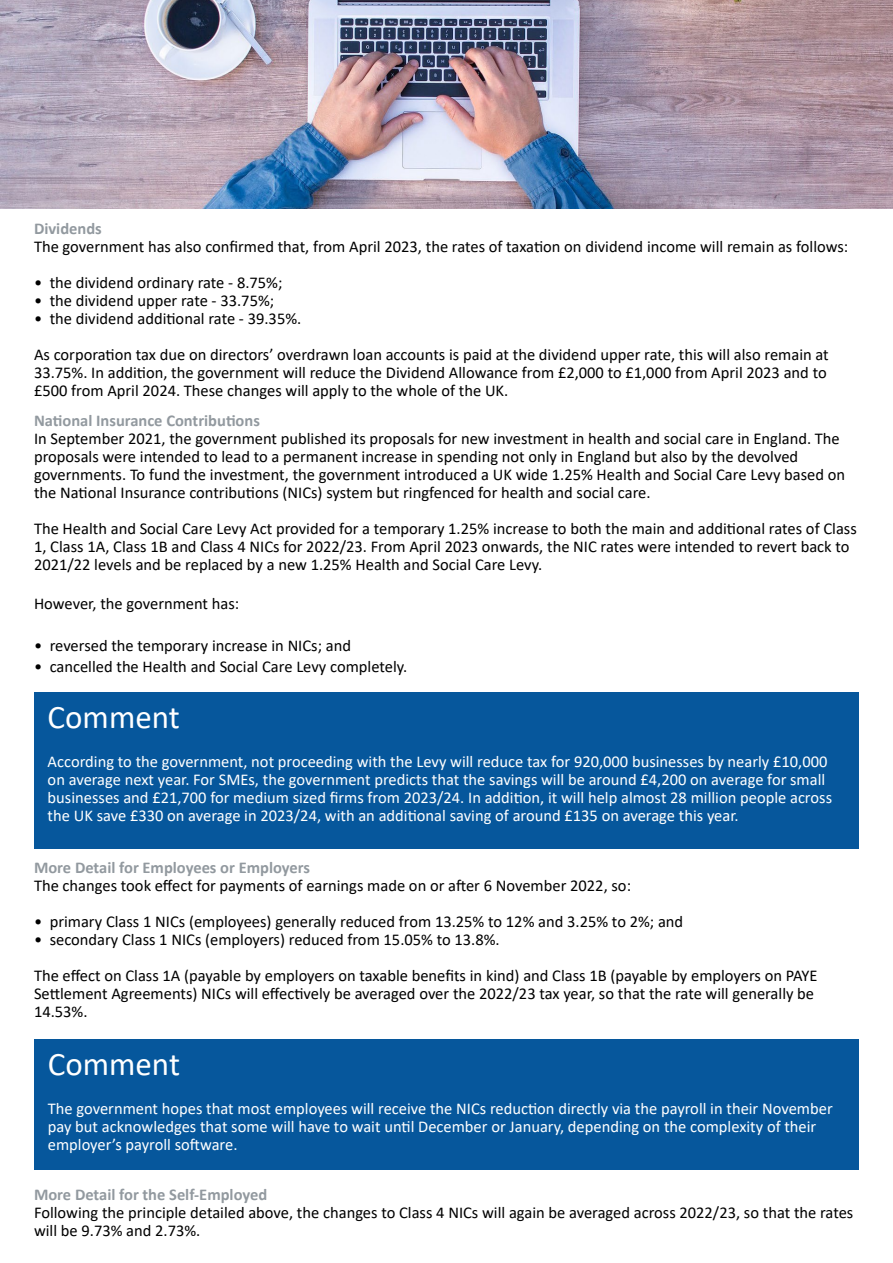
<style>
.page{position:relative;width:893px;height:1263px;background:#fff}
.page>*{position:absolute;margin:0;border:0;box-sizing:border-box;transform-origin:0 0}
.t1{font:33px "Calibri";color:#fff}
.t2{font:16.5px/18px "Calibri";color:#000}
.t3{font:16.5px/18px "Calibri";color:#fff}
.t4{font:700 16.5px "Calibri";color:#92999f}
</style>
<div class="page">
<div style="left:34px;top:692px;width:825px;height:156px;background:#06579c"></div>
<div style="left:34px;top:1039px;width:825px;height:130px;background:#06579c"></div>
<img style="left:0;top:0;width:893px;height:208px">
<p class="t4" style="left:34px;top:216px;width:69px">Dividends</p>
<p class="t2" style="left:34px;top:237px;width:816px">The government has also confirmed that, from April 2023, the rates of taxation on dividend income will remain as follows:</p>
<p class="t2" style="left:34px;top:273px;width:250px">• the dividend ordinary rate - 8.75%;</p>
<p class="t2" style="left:34px;top:291px;width:242px">• the dividend upper rate - 33.75%;</p>
<p class="t2" style="left:34px;top:309px;width:269px">• the dividend additional rate - 39.35%.</p>
<p class="t2" style="left:34px;top:345px;width:796px">As corporation tax due on directors’ overdrawn loan accounts is paid at the dividend upper rate, this will also remain at<br>33.75%. In addition, the government will reduce the Dividend Allowance from £2,000 to £1,000 from April 2023 and to £500 from April 2024. These changes will apply to the whole of the UK.</p>
<p class="t4" style="left:34px;top:409px;width:227px">National Insurance Contributions</p>
<p class="t2" style="left:34px;top:429px;width:807px">In September 2021, the government published its proposals for new investment in health and social care in England. The proposals were intended to lead to a permanent increase in spending not only in England but also by the devolved</p>
<p class="t2" style="left:34px;top:465px;width:813px">governments. To fund the investment, the government introduced a UK wide 1.25% Health and Social Care Levy based on the National Insurance contributions (NICs) system but ringfenced for health and social care.</p>
<p class="t2" style="left:34px;top:519px;width:824px">The Health and Social Care Levy Act provided for a temporary 1.25% increase to both the main and additional rates of Class<br>1, Class 1A, Class 1B and Class 4 NICs for 2022/23. From April 2023 onwards, the NIC rates were intended to revert back to<br>2021/22 levels and be replaced by a new 1.25% Health and Social Care Levy.</p>
<p class="t2" style="left:34px;top:594px;width:207px">However, the government has:</p>
<p class="t2" style="left:34px;top:636px;width:319px">• reversed the temporary increase in NICs; and</p>
<p class="t2" style="left:34px;top:657px;width:375px">• cancelled the Health and Social Care Levy completely.</p>
<p class="t1" style="left:48px;top:694px;width:134px">Comment</p>
<p class="t3" style="left:48px;top:752px;width:786px">According to the government, not proceeding with the Levy will reduce tax for 920,000 businesses by nearly £10,000 on average next year. For SMEs, the government predicts that the savings will be around £4,200 on average for small businesses and £21,700 for medium sized firms from 2023/24. In addition, it will help almost 28 million people across the UK save £330 on average in 2023/24, with an additional saving of around £135 on average this year.</p>
<p class="t4" style="left:34px;top:856px;width:278px">More Detail for Employees or Employers</p>
<p class="t2" style="left:34px;top:876px;width:599px">The changes took effect for payments of earnings made on or after 6 November 2022, so:</p>
<p class="t2" style="left:34px;top:912px;width:651px">• primary Class 1 NICs (employees) generally reduced from 13.25% to 12% and 3.25% to 2%; and</p>
<p class="t2" style="left:34px;top:930px;width:467px">• secondary Class 1 NICs (employers) reduced from 15.05% to 13.8%.</p>
<p class="t2" style="left:34px;top:966px;width:785px">The effect on Class 1A (payable by employers on taxable benefits in kind) and Class 1B (payable by employers on PAYE</p>
<p class="t2" style="left:34px;top:984px;width:782px">Settlement Agreements) NICs will effectively be averaged over the 2022/23 tax year, so that the rate will generally be<br>14.53%.</p>
<p class="t1" style="left:48px;top:1041px;width:134px">Comment</p>
<p class="t3" style="left:48px;top:1099px;width:786px">The government hopes that most employees will receive the NICs reduction directly via the payroll in their November pay but acknowledges that some will have to wait until December or January, depending on the complexity of their employer’s payroll software.</p>
<p class="t4" style="left:34px;top:1183px;width:235px">More Detail for the Self-Employed</p>
<p class="t2" style="left:34px;top:1203px;width:821px">Following the principle detailed above, the changes to Class 4 NICs will again be averaged across 2022/23, so that the rates will be 9.73% and 2.73%.</p>
</div>
